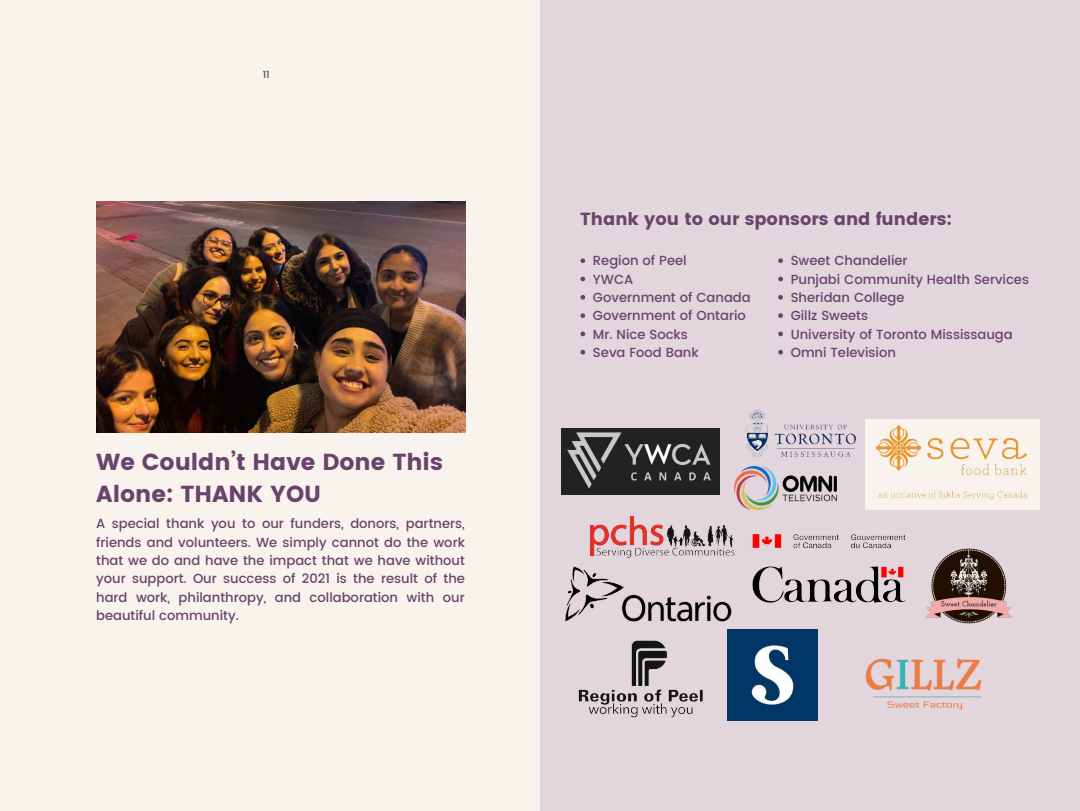
<style>
.page{position:relative;width:1080px;height:811px;background:#fff}
.page>*{position:absolute;margin:0;border:0;box-sizing:border-box;transform-origin:0 0}
.t1{font:23.12px/32.4px "Poppins";color:#69436b}
.t2{font:17.5px "Poppins";color:#69436b}
.t3{font:500 13.12px/18.2px "Poppins";color:#69436b}
.t4{font:500 10px "Poppins";color:#69436b}
</style>
<div class="page">
<div style="left:0;top:0;width:1080px;height:810px;background:#f8f3ed"></div>
<div style="left:540px;top:0;width:540px;height:810px;background:#e2d5dc"></div>
<img style="left:96px;top:201px;width:369px;height:231px">
<img style="left:589px;top:516px;width:145px;height:29px">
<img style="left:865px;top:419px;width:174px;height:90px">
<img style="left:752px;top:534px;width:154px;height:69px">
<img style="left:578px;top:642px;width:168px;height:79px">
<img style="left:734px;top:466px;width:103px;height:43px">
<img style="left:565px;top:545px;width:170px;height:97px">
<img style="left:746px;top:409px;width:111px;height:48px">
<img style="left:727px;top:629px;width:91px;height:90px">
<img style="left:865px;top:658px;width:117px;height:52px">
<img style="left:926px;top:548px;width:86px;height:76px">
<img style="left:562px;top:428px;width:157px;height:66px">
<svg style="left:581px;top:258px;width:4px;height:5px"></svg>
<svg style="left:581px;top:276px;width:4px;height:5px"></svg>
<svg style="left:581px;top:295px;width:4px;height:4px"></svg>
<svg style="left:581px;top:313px;width:4px;height:5px"></svg>
<svg style="left:581px;top:331px;width:4px;height:5px"></svg>
<svg style="left:581px;top:349px;width:4px;height:5px"></svg>
<svg style="left:778px;top:258px;width:5px;height:5px"></svg>
<svg style="left:778px;top:276px;width:5px;height:5px"></svg>
<svg style="left:778px;top:295px;width:5px;height:4px"></svg>
<svg style="left:778px;top:313px;width:5px;height:5px"></svg>
<svg style="left:778px;top:331px;width:5px;height:5px"></svg>
<svg style="left:778px;top:349px;width:5px;height:5px"></svg>
<p class="t4" style="left:263px;top:69px;width:8px">11</p>
<h1 class="t1" style="left:96px;top:445px;width:348px">We Couldn’t Have Done This<br>Alone: THANK YOU</h1>
<p class="t3" style="left:96px;top:514px;width:370px;text-align:justify">A special thank you to our funders, donors, partners, friends and volunteers. We simply cannot do the work that we do and have the impact that we have without your support. Our success of 2021 is the result of the hard work, philanthropy, and collaboration with our beautiful community.</p>
<h2 class="t2" style="left:580px;top:208px;width:373px">Thank you to our sponsors and funders:</h2>
<p class="t3" style="left:593px;top:251px;width:159px">Region of Peel<br>YWCA<br>Government of Canada<br>Government of Ontario<br>Mr. Nice Socks<br>Seva Food Bank</p>
<p class="t3" style="left:791px;top:251px;width:240px">Sweet Chandelier<br>Punjabi Community Health Services<br>Sheridan College<br>Gillz Sweets<br>University of Toronto Mississauga<br>Omni Television</p>
</div>
